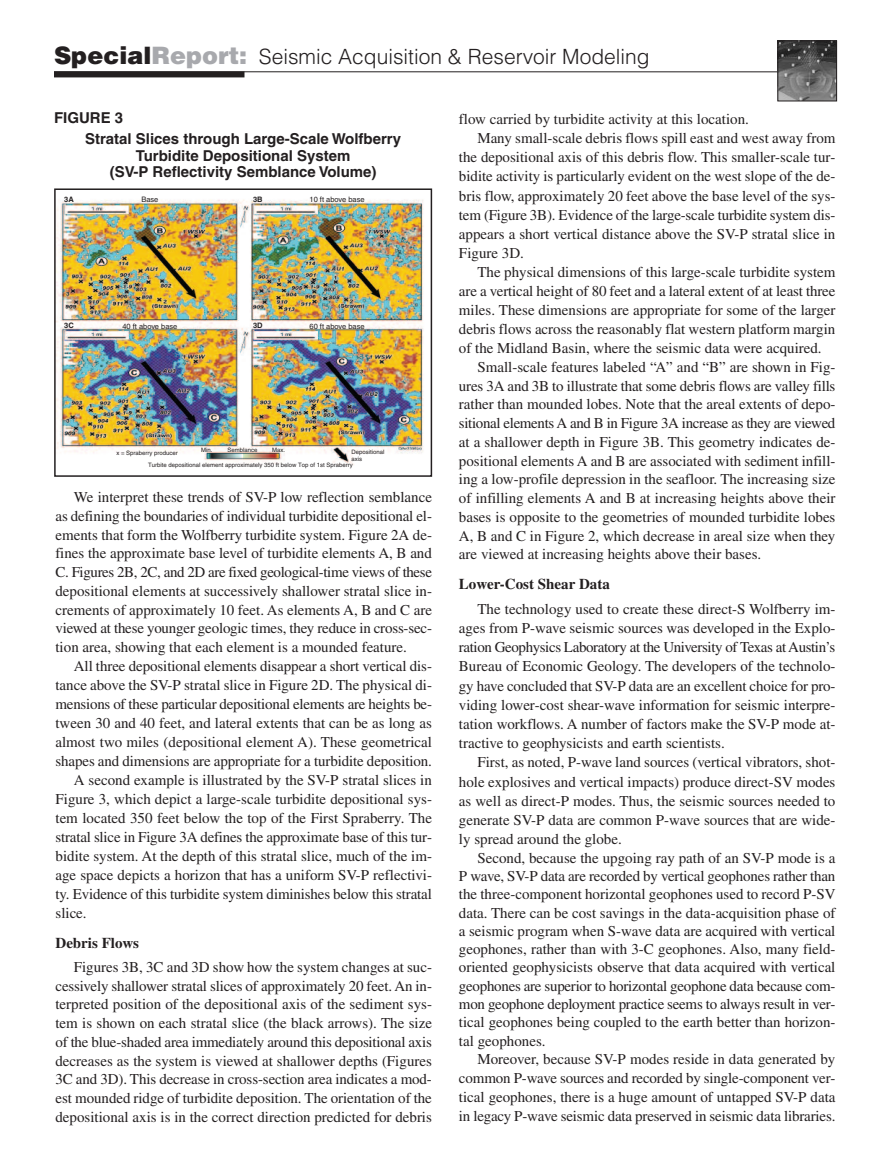
<style>
.page{position:relative;width:891px;height:1175px;background:#fff}
.page>*{position:absolute;margin:0;border:0;box-sizing:border-box;transform-origin:0 0}
.t1{font:300 21px "Helvetica";color:#231f20}
.t2{font:15px/18.8px "Times";color:#231f20;text-align:justify}
.t3{font:700 15px/21px "Helvetica";color:#231f20}
.t4{font:15px "Times";letter-spacing:-.025em;color:#231f20}
.t5{font:700 15px "Times";color:#231f20}
.t6{font:7.5px "Helvetica";color:#231f20}
.t7{font:700 7.5px "Helvetica";color:#231f20}
.t8{font:6px/12.3px "Helvetica";color:#231f20}
.s1{font-weight:900;font-size:24px}
.s2{font-weight:900;font-size:24px;color:#a8a9ad}
</style>
<div class="page">
<hr style="left:54px;top:71px;width:737px;height:1px;background:#231f20">
<div style="left:54px;top:71px;width:190px;height:6px;background:#231f20"></div>
<img style="left:779px;top:42px;width:56px;height:57px">
<div style="left:777px;top:40px;width:60px;height:61px;border:1px solid #231f20"></div>
<img style="left:57px;top:199px;width:367px;height:266px">
<div style="left:54px;top:188px;width:378px;height:289px;border:2px solid #231f20"></div>
<h1 class="t1" style="left:54px;top:45px;width:597px"><span class="s1">Special</span><span class="s2">Report:</span> Seismic Acquisition &amp; Reservoir Modeling</h1>
<p class="t3" style="left:85px;top:109px;width:318px;text-indent:-31px">FIGURE 3<br>Stratal Slices through Large-Scale Wolfberry</p>
<p class="t3" style="left:110px;top:149px;width:268px;line-height:16.5px;text-align:center">Turbidite Depositional System<br>(SV-P Reflectivity Semblance Volume)</p>
<p class="t6" style="left:141px;top:197px;width:19px">Base</p>
<p class="t6" style="left:310px;top:197px;width:57px">10 ft above base</p>
<p class="t7" style="left:64px;top:197px;width:11px">3A</p>
<p class="t7" style="left:253px;top:197px;width:11px">3B</p>
<p class="t7" style="left:64px;top:323px;width:11px">3C</p>
<p class="t7" style="left:253px;top:323px;width:11px">3D</p>
<p class="t6" style="left:122px;top:323px;width:57px">40 ft above base</p>
<p class="t6" style="left:310px;top:323px;width:57px">60 ft above base</p>
<p class="t8" style="left:201px;top:444px;width:13px">Min.</p>
<p class="t8" style="left:228px;top:444px;width:32px">Semblance</p>
<p class="t8" style="left:272px;top:444px;width:15px">Max.</p>
<p class="t8" style="left:352px;top:449px;width:35px;line-height:6.4px">Depositional axis</p>
<p class="t8" style="left:148px;top:447px;width:206px;text-indent:-32px">x = Spraberry producer<br>Turbite depositional element approximately 350 ft below Top of 1st Spraberry</p>
<p class="t2" style="left:55px;top:489px;width:378px;text-indent:18px">We interpret these trends of SV-P low reflection semblance as defining the boundaries of individual turbidite depositional el&shy;ements that form the Wolfberry turbidite system. Figure 2A de&shy;fines the approximate base level of turbidite elements A, B and C. Figures 2B, 2C, and 2D are fixed geological-time views of these depositional elements at successively shallower stratal slice in&shy;crements of approximately 10 feet. As elements A, B and C are viewed at these younger geologic times, they reduce in cross-sec&shy;tion area, showing that each element is a mounded feature.</p>
<p class="t2" style="left:74px;top:658px;width:360px">All three depositional elements disappear a short vertical dis-</p>
<p class="t2" style="left:55px;top:677px;width:378px">tance above the SV-P stratal slice in Figure 2D. The physical di-</p>
<p class="t2" style="left:55px;top:696px;width:378px">mensions of these particular depositional elements are heights be-</p>
<p class="t2" style="left:55px;top:715px;width:378px">tween 30 and 40 feet, and lateral extents that can be as long as</p>
<p class="t2" style="left:55px;top:734px;width:378px">almost two miles (depositional element A). These geometrical</p>
<p class="t2" style="left:55px;top:753px;width:378px">shapes and dimensions are appropriate for a turbidite deposition.</p>
<p class="t2" style="left:74px;top:772px;width:360px">A second example is illustrated by the SV-P stratal slices in</p>
<p class="t2" style="left:55px;top:791px;width:378px">Figure 3, which depict a large-scale turbidite depositional sys-</p>
<p class="t2" style="left:56px;top:810px;width:378px">tem located 350 feet below the top of the First Spraberry. The</p>
<p class="t2" style="left:55px;top:829px;width:378px">stratal slice in Figure 3A defines the approximate base of this tur-</p>
<p class="t2" style="left:56px;top:848px;width:378px">bidite system. At the depth of this stratal slice, much of the im-</p>
<p class="t2" style="left:55px;top:867px;width:378px">age space depicts a horizon that has a uniform SV-P reflectivi-</p>
<p class="t2" style="left:56px;top:886px;width:378px">ty. Evidence of this turbidite system diminishes below this stratal</p>
<p class="t2" style="left:56px;top:904px;width:33px">slice.</p>
<p class="t5" style="left:56px;top:937px;width:85px">Debris Flows</p>
<p class="t2" style="left:55px;top:958px;width:378px;text-indent:18px">Figures 3B, 3C and 3D show how the system changes at suc&shy;cessively shallower stratal slices of approximately 20 feet. An in&shy;terpreted position of the depositional axis of the sediment sys&shy;tem is shown on each stratal slice (the black arrows). The size of the blue-shaded area immediately around this depositional axis decreases as the system is viewed at shallower depths (Figures 3C and 3D). This decrease in cross-section area indicates a mod&shy;est mounded ridge of turbidite deposition. The orientation of the depositional axis is in the correct direction predicted for debris</p>
<p class="t2" style="left:459px;top:111px;width:291px">flow carried by turbidite activity at this location.</p>
<p class="t2" style="left:477px;top:130px;width:360px">Many small-scale debris flows spill east and west away from</p>
<p class="t2" style="left:459px;top:149px;width:378px">the depositional axis of this debris flow. This smaller-scale tur-</p>
<p class="t2" style="left:459px;top:169px;width:378px">bidite activity is particularly evident on the west slope of the de-</p>
<p class="t2" style="left:459px;top:188px;width:378px">bris flow, approximately 20 feet above the base level of the sys-</p>
<p class="t2" style="left:459px;top:207px;width:378px">tem (Figure 3B). Evidence of the large-scale turbidite system dis-</p>
<p class="t2" style="left:459px;top:226px;width:378px">appears a short vertical distance above the SV-P stratal slice in</p>
<p class="t2" style="left:459px;top:245px;width:66px">Figure 3D.</p>
<p class="t2" style="left:477px;top:264px;width:360px">The physical dimensions of this large-scale turbidite system</p>
<p class="t2" style="left:459px;top:283px;width:378px">are a vertical height of 80 feet and a lateral extent of at least three</p>
<p class="t2" style="left:459px;top:302px;width:378px">miles. These dimensions are appropriate for some of the larger</p>
<p class="t2" style="left:459px;top:321px;width:378px">debris flows across the reasonably flat western platform margin</p>
<p class="t2" style="left:459px;top:340px;width:364px">of the Midland Basin, where the seismic data were acquired.</p>
<p class="t2" style="left:477px;top:359px;width:360px">Small-scale features labeled “A” and “B” are shown in Fig-</p>
<p class="t2" style="left:459px;top:377px;width:378px">ures 3A and 3B to illustrate that some debris flows are valley fills</p>
<p class="t2" style="left:459px;top:396px;width:378px">rather than mounded lobes. Note that the areal extents of depo-</p>
<p class="t4" style="left:459px;top:418px;width:378px">sitional elements A and B in Figure 3A increase as they are viewed</p>
<p class="t2" style="left:459px;top:434px;width:378px">at a shallower depth in Figure 3B. This geometry indicates de-</p>
<p class="t2" style="left:459px;top:452px;width:378px">positional elements A and B are associated with sediment infill-</p>
<p class="t2" style="left:459px;top:471px;width:378px">ing a low-profile depression in the seafloor. The increasing size</p>
<p class="t2" style="left:459px;top:490px;width:378px">of infilling elements A and B at increasing heights above their</p>
<p class="t2" style="left:459px;top:509px;width:378px">bases is opposite to the geometries of mounded turbidite lobes</p>
<p class="t2" style="left:459px;top:527px;width:378px">A, B and C in Figure 2, which decrease in areal size when they</p>
<p class="t2" style="left:459px;top:546px;width:304px">are viewed at increasing heights above their bases.</p>
<p class="t5" style="left:459px;top:579px;width:152px">Lower-Cost Shear Data</p>
<p class="t2" style="left:459px;top:600px;width:378px;line-height:19.2px;text-indent:18px">The technology used to create these direct-S Wolfberry im&shy;ages from P-wave seismic sources was developed in the Explo&shy;ration Geophysics Laboratory at the University of Texas at Austin’s Bureau of Economic Geology. The developers of the technolo&shy;gy have concluded that SV-P data are an excellent choice for pro&shy;viding lower-cost shear-wave information for seismic interpre&shy;tation workflows. A number of factors make the SV-P mode at&shy;tractive to geophysicists and earth scientists.</p>
<p class="t2" style="left:459px;top:754px;width:378px;line-height:19.2px;text-indent:18px">First, as noted, P-wave land sources (vertical vibrators, shot&shy;hole explosives and vertical impacts) produce direct-SV modes as well as direct-P modes. Thus, the seismic sources needed to generate SV-P data are common P-wave sources that are wide&shy;ly spread around the globe.</p>
<p class="t2" style="left:459px;top:850px;width:378px;line-height:18.3px;text-indent:18px">Second, because the upgoing ray path of an SV-P mode is a P wave, SV-P data are recorded by vertical geophones rather than the three-component horizontal geophones used to record P-SV data. There can be cost savings in the data-acquisition phase of a seismic program when S-wave data are acquired with vertical geophones, rather than with 3-C geophones. Also, many field&shy;oriented geophysicists observe that data acquired with vertical geophones are superior to horizontal geophone data because com&shy;mon geophone deployment practice seems to always result in ver&shy;tical geophones being coupled to the earth better than horizon&shy;tal geophones.</p>
<p class="t2" style="left:459px;top:1051px;width:378px;text-indent:18px">Moreover, because SV-P modes reside in data generated by common P-wave sources and recorded by single-component ver&shy;tical geophones, there is a huge amount of untapped SV-P data in legacy P-wave seismic data preserved in seismic data libraries.</p>
</div>
